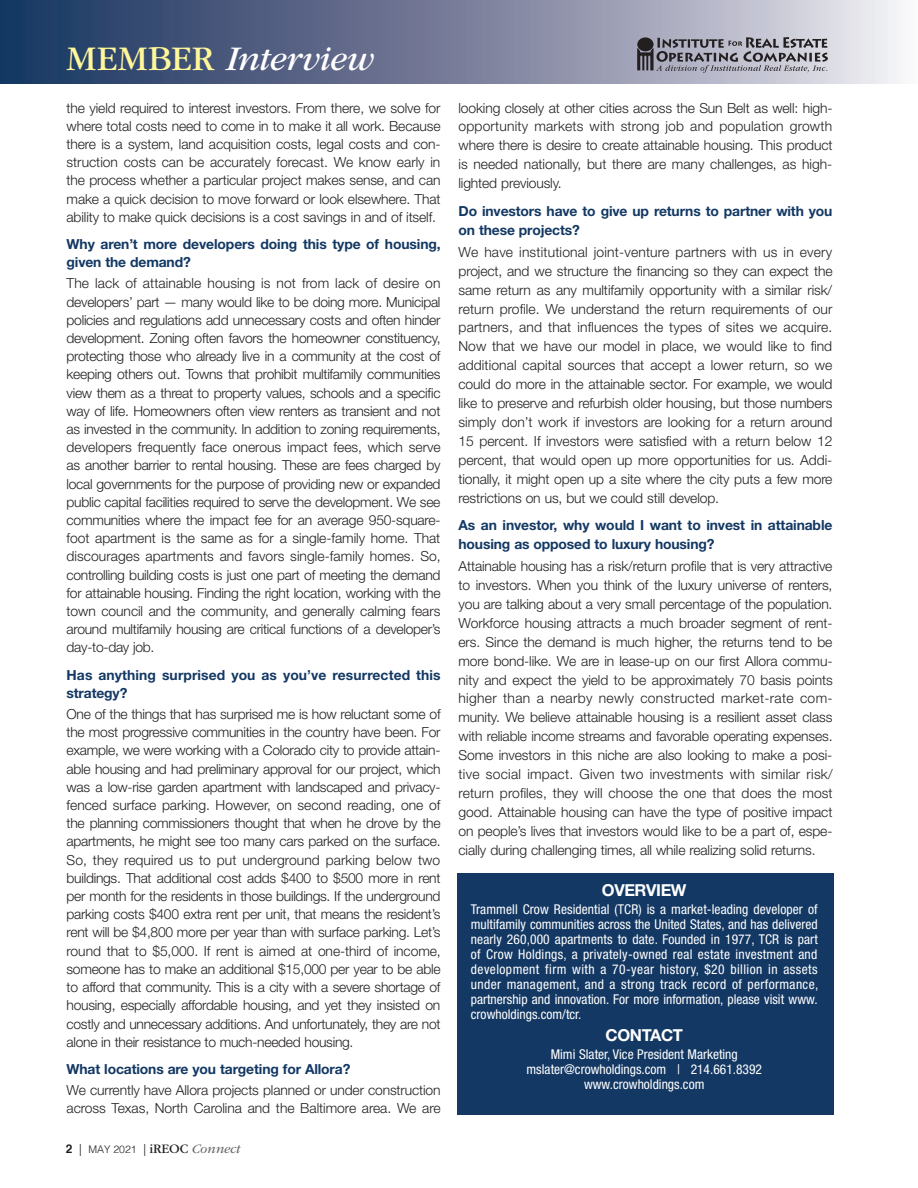
<style>
.page{position:relative;width:918px;height:1188px;background:#fff}
.page>*{position:absolute;margin:0;border:0;box-sizing:border-box;transform-origin:0 0}
.t1{font:italic 36px "ITC Garamond Std";letter-spacing:-.01em;color:#fff}
.t2{font:700 16.5px "Helvetica Neue LT Std";letter-spacing:-.025em;color:#fff}
.t3{font:300 13.8px/18.1px "Helvetica Neue LT Std";letter-spacing:-.01em;color:#231f20;text-align:justify}
.t4{font:700 13.8px/18.9px "Helvetica Neue LT Std";letter-spacing:-.01em;color:#133863}
.t5{font:700 13.8px/18.1px "Helvetica Neue LT Std";letter-spacing:.01em;color:#133863}
.t6{font:condensed 13.5px/15px "Helvetica Neue LT Std";color:#fff;text-align:justify}
.t7{font:300 10.5px "Helvetica";color:#231f20}
.s1{font-style:normal;color:#fff79a}
.s2{font-weight:700;font-size:12px}
.s3{font-size:12px}
.s4{font-family:"ITC Garamond Std";font-weight:400;font-size:13.5px}
.s5{font-family:"ITC Garamond Std";font-weight:400;font-style:italic;font-size:13.5px;color:#6c6d70}
</style>
<div class="page">
<svg style="left:0;top:0;width:903px;height:84px;background:#757f9b"></svg>
<svg style="left:637px;top:37px;width:191px;height:36px;background:#91909b"></svg>
<div style="left:458px;top:873px;width:376px;height:242px;background:#133863"></div>
<h1 class="t1" style="left:67px;top:39px;width:308px"><span class="s1">MEMBER</span> Interview</h1>
<p class="t3" style="left:67px;top:98px;width:375px">the yield required to interest investors. From there, we solve for where total costs need to come in to make it all work. Because there is a system, land acquisition costs, legal costs and con&shy;struction costs can be accurately forecast. We know early in the process whether a particular project makes sense, and can make a quick decision to move forward or look elsewhere. That ability to make quick decisions is a cost savings in and of itself.</p>
<p class="t4" style="left:67px;top:235px;width:376px;line-height:18.1px">Why aren’t more developers doing this type of housing, given the demand?</p>
<p class="t3" style="left:67px;top:274px;width:376px">The lack of attainable housing is not from lack of desire on developers’ part — many would like to be doing more. Municipal policies and regulations add unnecessary costs and often hinder development. Zoning often favors the homeowner constituency, protecting those who already live in a community at the cost of keeping others out. Towns that prohibit multifamily communities view them as a threat to property values, schools and a specific way of life. Homeowners often view renters as transient and not as invested in the community. In addition to zoning requirements, developers frequently face onerous impact fees, which serve as another barrier to rental housing. These are fees charged by local governments for the purpose of providing new or expanded public capital facilities required to serve the development. We see communities where the impact fee for an average 950-square&shy;foot apartment is the same as for a single-family home. That discourages apartments and favors single-family homes. So, controlling building costs is just one part of meeting the demand for attainable housing. Finding the right location, working with the town council and the community, and generally calming fears around multifamily housing are critical functions of a developer’s day-to-day job.</p>
<p class="t5" style="left:67px;top:665px;width:376px">Has anything surprised you as you’ve resurrected this strategy?</p>
<p class="t3" style="left:67px;top:705px;width:376px">One of the things that has surprised me is how reluctant some of the most progressive communities in the country have been. For example, we were working with a Colorado city to provide attain&shy;able housing and had preliminary approval for our project, which was a low-rise garden apartment with landscaped and privacy&shy;fenced surface parking. However, on second reading, one of the planning commissioners thought that when he drove by the apartments, he might see too many cars parked on the surface.<br>So, they required us to put underground parking below two buildings. That additional cost adds $400 to $500 more in rent per month for the residents in those buildings. If the underground parking costs $400 extra rent per unit, that means the resident’s rent will be $4,800 more per year than with surface parking. Let’s round that to $5,000. If rent is aimed at one-third of income, someone has to make an additional $15,000 per year to be able to afford that community. This is a city with a severe shortage of housing, especially affordable housing, and yet they insisted on costly and unnecessary additions. And unfortunately, they are not alone in their resistance to much-needed housing.</p>
<p class="t4" style="left:67px;top:1059px;width:285px">What locations are you targeting for Allora?</p>
<p class="t3" style="left:67px;top:1081px;width:376px">We currently have Allora projects planned or under construction across Texas, North Carolina and the Baltimore area. We are</p>
<p class="t7" style="left:66px;top:1140px;width:176px"><span class="s2">2</span> <span class="s3">|</span> MAY 2021 <span class="s3">|</span> <span class="s4">iREOC</span> <span class="s5">Connect</span></p>
<p class="t3" style="left:459px;top:98px;width:376px;line-height:18.9px">looking closely at other cities across the Sun Belt as well: high&shy;opportunity markets with strong job and population growth where there is desire to create attainable housing. This product is needed nationally, but there are many challenges, as high&shy;lighted previously.</p>
<p class="t4" style="left:459px;top:201px;width:375px">Do investors have to give up returns to partner with you on these projects?</p>
<p class="t3" style="left:459px;top:242px;width:376px;line-height:18.9px">We have institutional joint-venture partners with us in every project, and we structure the financing so they can expect the same return as any multifamily opportunity with a similar risk/ return profile. We understand the return requirements of our partners, and that influences the types of sites we acquire.<br>Now that we have our model in place, we would like to find additional capital sources that accept a lower return, so we could do more in the attainable sector. For example, we would like to preserve and refurbish older housing, but those numbers simply don’t work if investors are looking for a return around 15 percent. If investors were satisfied with a return below 12 percent, that would open up more opportunities for us. Addi&shy;tionally, it might open up a site where the city puts a few more restrictions on us, but we could still develop.</p>
<p class="t4" style="left:459px;top:516px;width:375px">As an investor, why would I want to invest in attainable housing as opposed to luxury housing?</p>
<p class="t3" style="left:459px;top:557px;width:376px;line-height:18.9px">Attainable housing has a risk/return profile that is very attractive to investors. When you think of the luxury universe of renters, you are talking about a very small percentage of the population.<br>Workforce housing attracts a much broader segment of rent&shy;ers. Since the demand is much higher, the returns tend to be more bond-like. We are in lease-up on our first Allora commu&shy;nity and expect the yield to be approximately 70 basis points higher than a nearby newly constructed market-rate com&shy;munity. We believe attainable housing is a resilient asset class with reliable income streams and favorable operating expenses.<br>Some investors in this niche are also looking to make a posi&shy;tive social impact. Given two investments with similar risk/ return profiles, they will choose the one that does the most good. Attainable housing can have the type of positive impact on people’s lives that investors would like to be a part of, espe&shy;cially during challenging times, all while realizing solid returns.</p>
<p class="t2" style="left:602px;top:879px;width:86px">OVERVIEW</p>
<p class="t6" style="left:471px;top:901px;width:349px">Trammell Crow Residential (TCR) is a market-leading developer of multifamily communities across the United States, and has delivered nearly 260,000 apartments to date. Founded in 1977, TCR is part of Crow Holdings, a privately-owned real estate investment and development firm with a 70-year history, $20 billion in assets under management, and a strong track record of performance, partnership and innovation. For more information, please visit www. crowholdings.com/tcr.</p>
<p class="t2" style="left:606px;top:1025px;width:79px">CONTACT</p>
<p class="t6" style="left:527px;top:1047px;width:237px;text-align:center">Mimi Slater, Vice President Marketing mslater@crowholdings.com | 214.661.8392 www.crowholdings.com</p>
</div>
